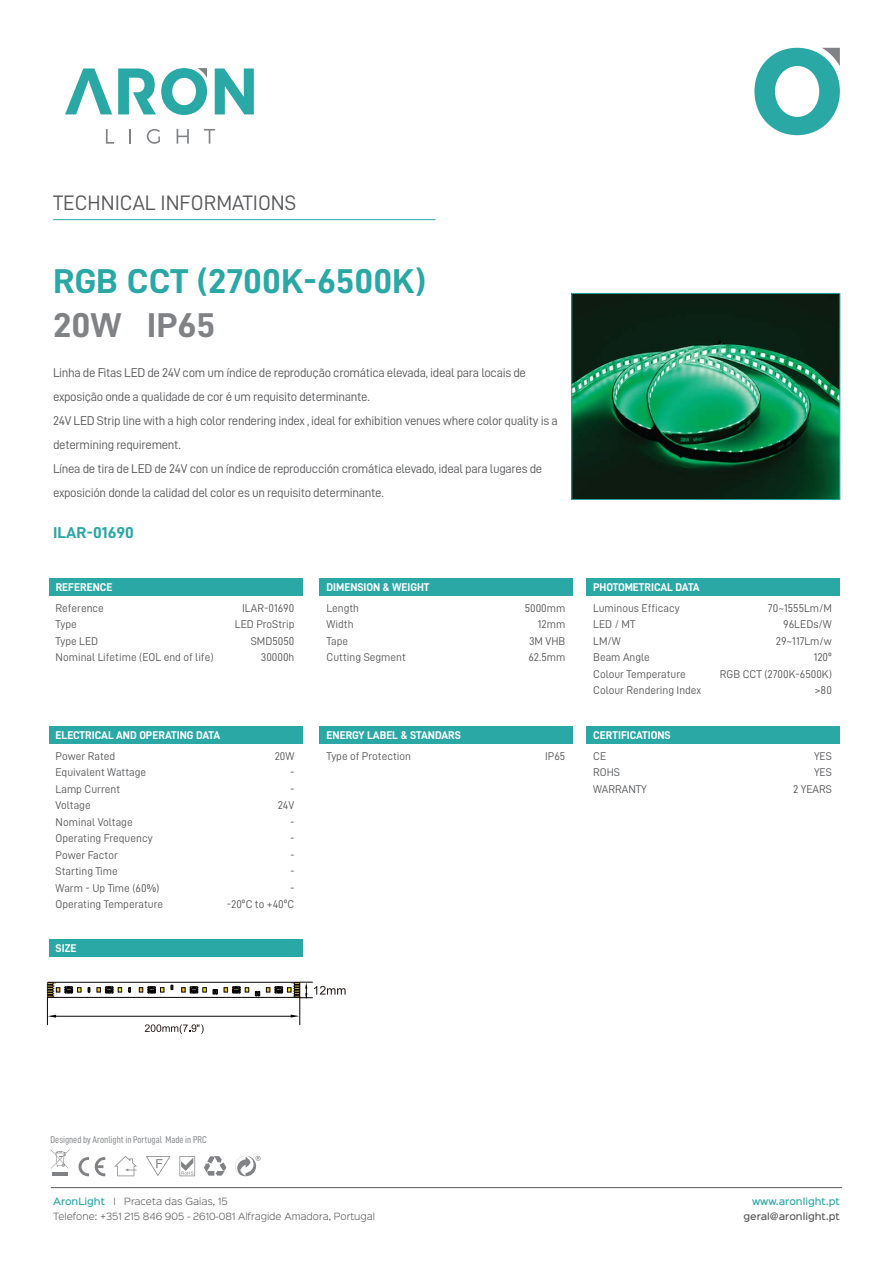
<style>
.page{position:relative;width:893px;height:1263px;background:#fff}
.page>*{position:absolute;margin:0;border:0;box-sizing:border-box;transform-origin:0 0}
.t1{font:34.5px "D DIN Bold";color:#2aa8a5;scale:1.07 1}
.t2{font:34.5px "D DIN Bold";color:#808285;scale:1.08 1}
.t3{font:21px "D DIN";color:#58595b}
.t4{font:15.75px "D DIN Bold";color:#2aa8a5;scale:1.08 1}
.t5{font:12.75px/24px "D DIN";letter-spacing:-.025em;color:#58595b}
.t6{font:11.25px/16.5px "D DIN";color:#58595b}
.t7{font:11.25px "D DIN Bold";color:#fff}
.t8{font:9.9px "D DIN Condensed";color:#808285}
.t9{font:300 9px/15px "Sinkin Sans 300";color:#58595b}
.t10{font:500 9px "Sinkin Sans 500";color:#58595b}
.t11{font:500 9px "Sinkin Sans 500";color:#2aa8a5}
.s1{font-family:"Sinkin Sans 500";font-weight:500;color:#2aa8a5}
</style>
<div class="page">
<svg style="left:215px;top:68px;width:39px;height:46px"></svg>
<svg style="left:65px;top:68px;width:47px;height:46px"></svg>
<svg style="left:118px;top:68px;width:89px;height:47px"></svg>
<svg style="left:106px;top:129px;width:8px;height:15px"></svg>
<svg style="left:129px;top:129px;width:2px;height:15px"></svg>
<svg style="left:147px;top:129px;width:13px;height:15px"></svg>
<svg style="left:177px;top:129px;width:12px;height:15px"></svg>
<svg style="left:204px;top:129px;width:11px;height:15px"></svg>
<svg style="left:754px;top:48px;width:86px;height:87px"></svg>
<hr style="left:51px;top:1187px;width:791px;height:1px;background:#58595b">
<svg style="left:179px;top:1156px;width:16px;height:20px"></svg>
<svg style="left:146px;top:1156px;width:25px;height:20px"></svg>
<svg style="left:204px;top:1156px;width:22px;height:20px"></svg>
<svg style="left:114px;top:1156px;width:23px;height:20px"></svg>
<svg style="left:78px;top:1157px;width:11px;height:19px"></svg>
<svg style="left:95px;top:1157px;width:10px;height:19px"></svg>
<hr style="left:52px;top:1172px;width:16px;height:4px;background:#808285">
<svg style="left:51px;top:1149px;width:19px;height:19px"></svg>
<svg style="left:235px;top:1156px;width:26px;height:20px"></svg>
<img style="left:573px;top:295px;width:265px;height:203px">
<div style="left:49px;top:578px;width:253px;height:18px;background:#2aa8a5"></div>
<hr style="left:53px;top:219px;width:382px;height:1px;background:#2aa8a5">
<div style="left:571px;top:293px;width:269px;height:207px;border:1px solid #2aa8a5"></div>
<div style="left:320px;top:578px;width:253px;height:18px;background:#2aa8a5"></div>
<div style="left:586px;top:578px;width:254px;height:18px;background:#2aa8a5"></div>
<div style="left:49px;top:940px;width:253px;height:17px;background:#2aa8a5"></div>
<div style="left:49px;top:726px;width:253px;height:18px;background:#2aa8a5"></div>
<div style="left:320px;top:726px;width:253px;height:18px;background:#2aa8a5"></div>
<div style="left:586px;top:726px;width:254px;height:18px;background:#2aa8a5"></div>
<svg style="left:47px;top:982px;width:299px;height:52px"></svg>
<h2 class="t3" style="left:53px;top:191px;width:245px">TECHNICAL INFORMATIONS</h2>
<h1 class="t1" style="left:53px;top:262px;width:350px">RGB CCT (2700K-6500K)</h1>
<h1 class="t2" style="left:53px;top:306px;width:152px">20W IP65</h1>
<p class="t5" style="left:53px;top:360px;width:506px">Linha de Fitas LED de 24V com um índice de reprodução cromática elevada, ideal para locais de exposição onde a qualidade de cor é um requisito determinante.<br>24V LED Strip line with a high color rendering index , ideal for exhibition venues where color quality is a determining requirement.<br>Línea de tira de LED de 24V con un índice de reproducción cromática elevado, ideal para lugares de exposición donde la calidad del color es un requisito determinante.</p>
<h3 class="t4" style="left:53px;top:524px;width:76px">ILAR-01690</h3>
<p class="t7" style="left:56px;top:581px;width:58px">REFERENCE</p>
<p class="t7" style="left:327px;top:581px;width:104px">DIMENSION &amp; WEIGHT</p>
<p class="t7" style="left:593px;top:581px;width:108px">PHOTOMETRICAL DATA</p>
<p class="t6" style="left:56px;top:599px;width:159px">Reference<br>Type<br>Type LED<br>Nominal Lifetime (EOL end of life)</p>
<p class="t6" style="left:235px;top:599px;width:61px;text-align:right">ILAR-01690<br>LED ProStrip<br>SMD5050<br>30000h</p>
<p class="t6" style="left:327px;top:599px;width:81px">Length<br>Width<br>Tape<br>Cutting Segment</p>
<p class="t6" style="left:525px;top:599px;width:42px;text-align:right">5000mm<br>12mm<br>3M VHB<br>62.5mm</p>
<p class="t6" style="left:593px;top:599px;width:110px">Luminous Efficacy<br>LED / MT<br>LM/W<br>Beam Angle<br>Colour Temperature<br>Colour Rendering Index</p>
<p class="t6" style="left:720px;top:599px;width:114px;text-align:right">70~1555Lm/M<br>96LEDs/W<br>29~117Lm/w<br>120º<br>RGB CCT (2700K-6500K) &gt;80</p>
<p class="t7" style="left:56px;top:729px;width:166px">ELECTRICAL AND OPERATING DATA</p>
<p class="t7" style="left:327px;top:729px;width:136px">ENERGY LABEL &amp; STANDARS</p>
<p class="t7" style="left:593px;top:729px;width:79px">CERTIFICATIONS</p>
<p class="t6" style="left:56px;top:747px;width:109px">Power Rated<br>Equivalent Wattage<br>Lamp Current<br>Voltage<br>Nominal Voltage<br>Operating Frequency<br>Power Factor<br>Starting Time<br>Warm - Up Time (60%)<br>Operating Temperature</p>
<p class="t6" style="left:227px;top:747px;width:69px;text-align:right">20W<br>-<br>-<br>24V<br>-<br>-<br>-<br>-<br>-<br>-20ºC to +40ºC</p>
<p class="t6" style="left:327px;top:747px;width:86px">Type of Protection</p>
<p class="t6" style="left:545px;top:747px;width:22px">IP65</p>
<p class="t6" style="left:593px;top:747px;width:55px">CE<br>ROHS<br>WARRANTY</p>
<p class="t6" style="left:793px;top:747px;width:40px;text-align:right">YES<br>YES<br>2 YEARS</p>
<p class="t7" style="left:56px;top:942px;width:22px">SIZE</p>
<p class="t8" style="left:51px;top:1134px;width:158px">Designed by Aronlight in Portugal Made in PRC</p>
<p class="t9" style="left:53px;top:1193px;width:323px"><span class="s1">AronLight</span> I Praceta das Gaias, 15<br>Telefone: +351 215 846 905 - 2610-081 Alfragide Amadora, Portugal</p>
<p class="t11" style="left:752px;top:1194px;width:89px">www.aronlight.pt</p>
<p class="t10" style="left:743px;top:1209px;width:98px">geral@aronlight.pt</p>
</div>
